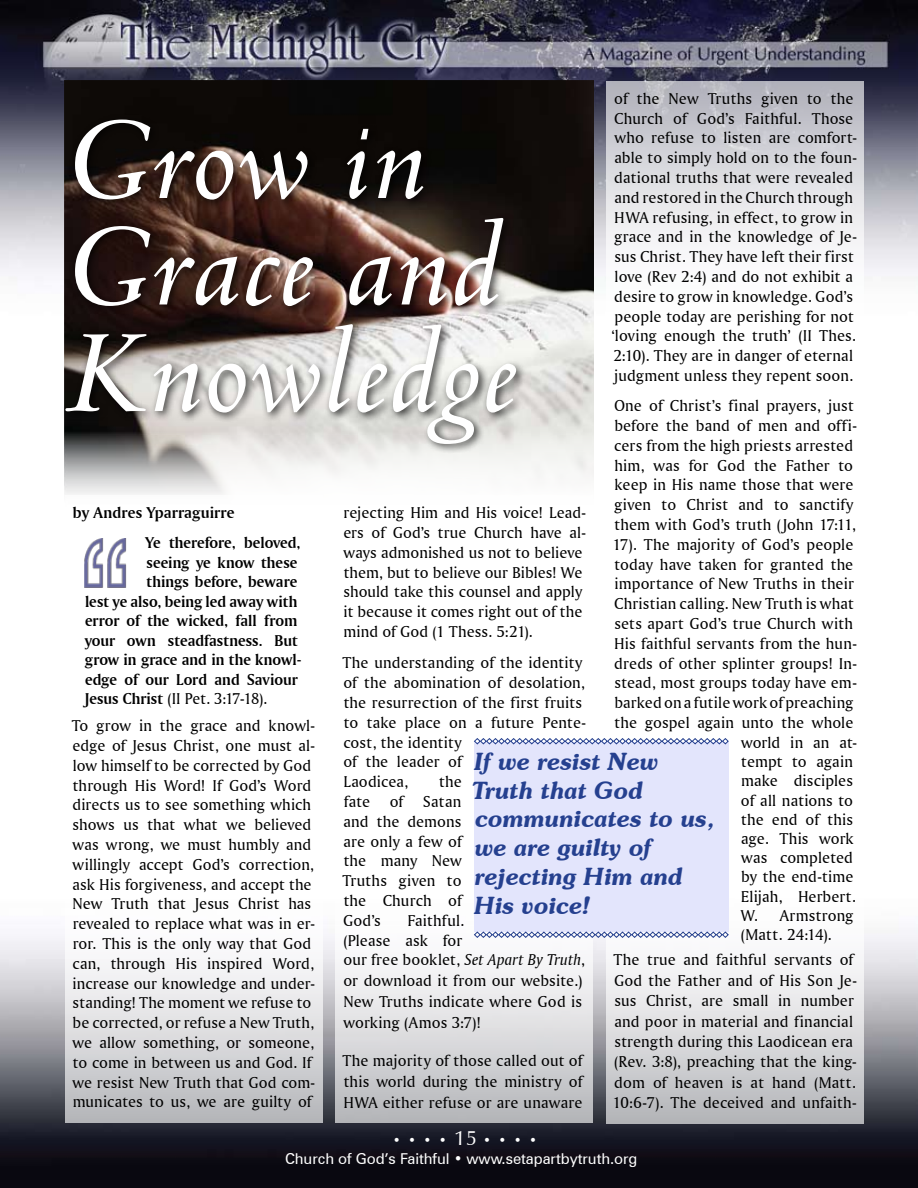
<style>
.page{position:relative;width:918px;height:1188px;background:#fff}
.page>*{position:absolute;margin:0;border:0;box-sizing:border-box;transform-origin:0 0}
.t1{font:italic 600 130.5px/106.5px "Venetian 301 BT";color:#fff}
.t2{font:italic 600 24px/28.8px "Souvenir IT Cby BT";color:#25408f}
.t3{font:16.5px/19.8px "Amerigo BT Roman A";letter-spacing:.005em;color:#000}
.t4{font:16.5px/19.5px "Amerigo BT Bold A";color:#000}
.t5{font:15px "Zurich BT";letter-spacing:-.005em;color:#fff}
.t6{font:13.5px "Zapf Humanist 601 BT";color:#fff}
.s1{font-family:"Amerigo BT Bold A"}
.s2{font-family:"Amerigo BT Italic A"}
.s3{font-size:21px}
</style>
<div class="page">
<img style="left:0;top:927px;width:918px;height:261px">
<img style="left:0;top:0;width:918px;height:282px">
<img style="left:65px;top:81px;width:529px;height:414px">
<svg style="left:607px;top:81px;width:257px;height:1042px"></svg>
<svg style="left:336px;top:927px;width:257px;height:196px"></svg>
<svg style="left:65px;top:538px;width:257px;height:585px"></svg>
<img style="left:84px;top:539px;width:53px;height:48px">
<div style="left:474px;top:742px;width:255px;height:190px;background:#e3e5fc"></div>
<svg style="left:474px;top:738px;width:255px;height:7px"></svg>
<svg style="left:474px;top:931px;width:255px;height:7px"></svg>
<div style="left:60px;top:113px;width:466px;height:341px;background:#000;opacity:.75"></div>
<p class="t3" style="left:611px;top:88px;width:247px">of the New Truths given to the Church of God’s Faithful. Those who refuse to listen are comfort&shy;able to simply hold on to the foun&shy;dational truths that were revealed and restored in the Church through HWA refusing, in effect, to grow in grace and in the knowledge of Je&shy;sus Christ. They have left their first love (Rev 2:4) and do not exhibit a desire to grow in knowledge. God’s people today are perishing for not ‘loving enough the truth’ (II Thes.<br>2:10). They are in danger of eternal judgment unless they repent soon.</p>
<p class="t3" style="left:614px;top:396px;width:241px">One of Christ’s final prayers, just</p>
<p class="t3" style="left:614px;top:415px;width:244px">before the band of men and offi-</p>
<p class="t3" style="left:614px;top:435px;width:240px">cers from the high priests arrested</p>
<p class="t3" style="left:614px;top:455px;width:240px">him, was for God the Father to</p>
<p class="t3" style="left:615px;top:475px;width:240px">keep in His name those that were</p>
<p class="t3" style="left:614px;top:495px;width:241px">given to Christ and to sanctify</p>
<p class="t3" style="left:615px;top:514px;width:243px">them with God’s truth (John 17:11,</p>
<p class="t3" style="left:613px;top:534px;width:242px">17). The majority of God’s people</p>
<p class="t3" style="left:615px;top:554px;width:240px">today have taken for granted the</p>
<p class="t3" style="left:614px;top:574px;width:241px">importance of New Truths in their</p>
<p class="t3" style="left:614px;top:594px;width:241px">Christian calling. New Truth is what</p>
<p class="t3" style="left:614px;top:613px;width:240px">sets apart God’s true Church with</p>
<p class="t3" style="left:614px;top:633px;width:244px">His faithful servants from the hun-</p>
<p class="t3" style="left:614px;top:653px;width:244px">dreds of other splinter groups! In-</p>
<p class="t3" style="left:614px;top:673px;width:244px">stead, most groups today have em-</p>
<p class="t3" style="left:614px;top:693px;width:241px">barked on a futile work of preaching</p>
<p class="t3" style="left:615px;top:712px;width:240px">the gospel again unto the whole</p>
<p class="t3" style="left:741px;top:732px;width:117px">world in an at-</p>
<p class="t3" style="left:741px;top:751px;width:113px">tempt to again</p>
<p class="t3" style="left:741px;top:771px;width:113px">make disciples</p>
<p class="t3" style="left:741px;top:790px;width:114px">of all nations to</p>
<p class="t3" style="left:741px;top:809px;width:113px">the end of this</p>
<p class="t3" style="left:741px;top:828px;width:114px">age. This work</p>
<p class="t3" style="left:741px;top:847px;width:113px">was completed</p>
<p class="t3" style="left:741px;top:867px;width:114px">by the end-time</p>
<p class="t3" style="left:741px;top:886px;width:117px">Elijah, Herbert.</p>
<p class="t3" style="left:740px;top:905px;width:115px">W. Armstrong</p>
<p class="t3" style="left:741px;top:924px;width:92px">(Matt. 24:14).</p>
<p class="t3" style="left:613px;top:949px;width:246px;line-height:20.4px">The true and faithful servants of God the Father and of His Son Je&shy;sus Christ, are small in number and poor in material and financial strength during this Laodicean era (Rev. 3:8), preaching that the king&shy;dom of heaven is at hand (Matt.<br>10:6-7). The deceived and unfaith-</p>
<h1 class="t1" style="left:69px;top:108px;width:453px">Grow in<br>Grace and<br>Knowledge</h1>
<p class="t3" style="left:343px;top:502px;width:244px">rejecting Him and His voice! Lead&shy;ers of God’s true Church have al&shy;ways admonished us not to believe them, but to believe our Bibles! We should take this counsel and apply it because it comes right out of the mind of God (1 Thess. 5:21).</p>
<p class="t3" style="left:343px;top:653px;width:245px">The understanding of the identity of the abomination of desolation, the resurrection of the first fruits to take place on a future Pente&shy;cost, the identity<br>of the leader of<br>Laodicea,</p>
<p class="t4" style="left:146px;top:497px;width:157px;line-height:30px;text-indent:-73px">by Andres Yparraguirre<br>Ye therefore, beloved,</p>
<p class="t4" style="left:85px;top:552px;width:218px;text-align:right">seeing ye know these<br>things before, beware<br>lest ye also, being led away with error of the wicked, fall from your own steadfastness. But grow in grace and in the knowl&shy;edge of our Lord and Saviour</p>
<p class="t3" style="left:72px;top:685px;width:245px;line-height:27px;text-indent:13px"><span class="s1">Jesus Christ</span> (II Pet. 3:17-18).<br>To grow in the grace and knowl-</p>
<p class="t3" style="left:72px;top:735px;width:244px">edge of Jesus Christ, one must al&shy;low himself to be corrected by God through His Word! If God’s Word directs us to see something which shows us that what we believed was wrong, we must humbly and willingly accept God’s correction, ask His forgiveness, and accept the<br>New Truth that Jesus Christ has revealed to replace what was in er&shy;ror. This is the only way that God can, through His inspired Word, increase our knowledge and under&shy;standing! The moment we refuse to be corrected, or refuse a New Truth, we allow something, or someone, to come in between us and God. If we resist New Truth that God com&shy;municates to us, we are guilty of</p>
<h2 class="t2" style="left:472px;top:746px;width:244px">If we resist New<br>Truth that God communicates to us, we are guilty of rejecting Him and<br>His voice!</h2>
<p class="t3" style="left:343px;top:772px;width:121px;text-align:justify;text-indent:97px">the fate of Satan and the demons are only a few of the many New Truths given to the Church of God’s</p>
<p class="t3" style="left:343px;top:910px;width:243px;line-height:20.5px;text-indent:64px">Faithful.<br>(Please ask for<br>our free booklet, <span class="s2">Set Apart By Truth</span>, or download it from our website.)<br>New Truths indicate where God is working (Amos 3:7)!</p>
<p class="t3" style="left:343px;top:1050px;width:241px;line-height:21px;text-align:justify">The majority of those called out of this world during the ministry of HWA either refuse or are unaware</p>
<p class="t6" style="left:393px;top:1132px;width:146px">• • • • <span class="s3">15</span> • • • •</p>
<p class="t5" style="left:285px;top:1149px;width:354px">Church of God’s Faithful • www.setapartbytruth.org</p>
</div>
